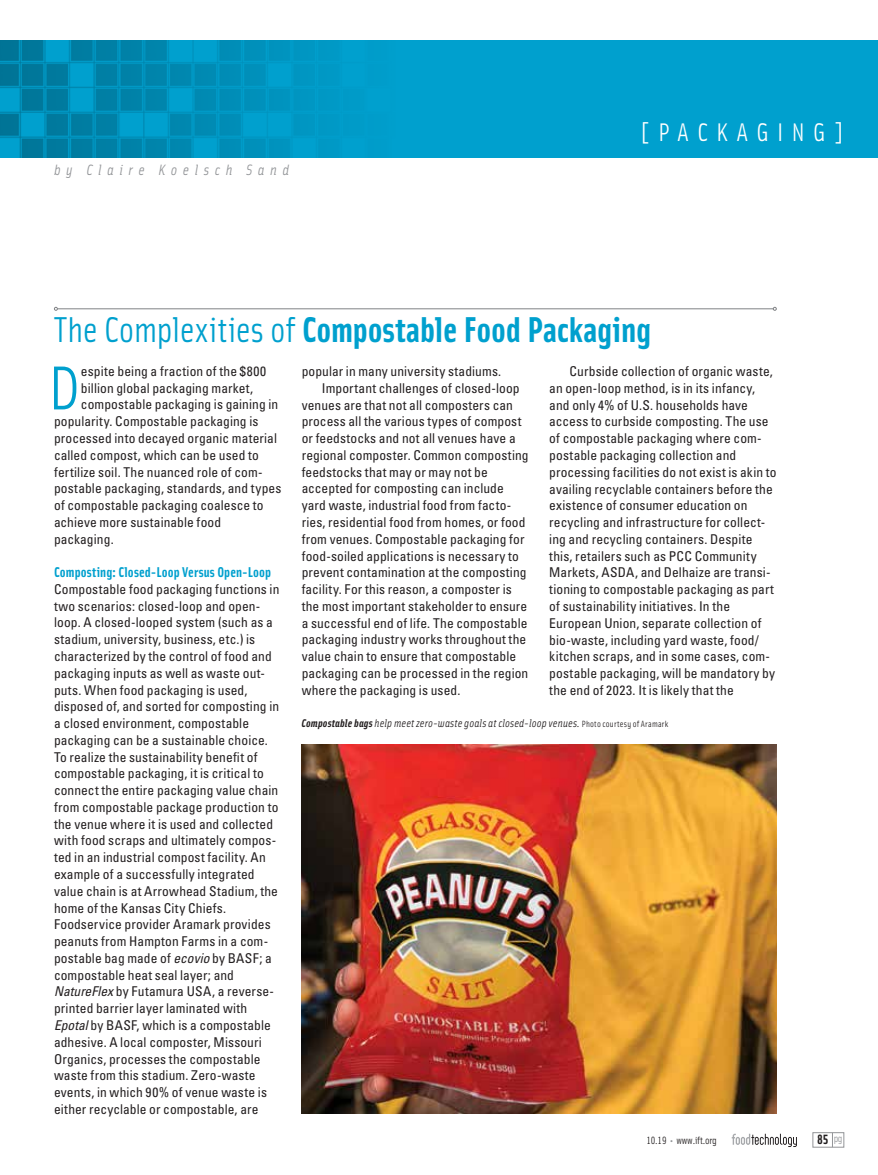
<style>
.page{position:relative;width:878px;height:1175px;background:#fff}
.page>*{position:absolute;margin:0;border:0;box-sizing:border-box;transform-origin:0 0}
.t1{font:62.1px "Solex Regular Lining";color:#00a0ce}
.t2{font:36px "Solex Bold Lining";letter-spacing:-.005em;color:#00a0ce}
.t3{font:25.5px "Solex Regular Lining";letter-spacing:.33em;color:#fff}
.t4{font:italic 15px "Solex Regular Lining";letter-spacing:.37em;color:#939598}
.t5{font:14.25px "Solex Bold Lining";letter-spacing:.005em;color:#00a0ce}
.t6{font:condensed 13.5px/16.8px "Univers LT Std";letter-spacing:.005em;color:#231f20}
.t7{font:13.5px "Solex Bold Lining";color:#231f20}
.t8{font:italic 11.25px "Solex Regular Lining";letter-spacing:.015em;color:#231f20}
.t9{font:10.5px "Solex Regular Lining";letter-spacing:-.02em;color:#231f20}
.s1{font-family:"Solex Regular Lining"}
.s2{font-family:"Solex Bold Lining"}
.s3{font-style:normal;font-size:9px}
.s4{font-style:italic}
.s5{color:#939598}
</style>
<div class="page">
<div style="left:812px;top:1132px;width:32px;height:15px;border:1px solid #939598"></div>
<svg style="left:731px;top:1133px;width:65px;height:14px"></svg>
<div style="left:0;top:40px;width:878px;height:118px;background:#00a0ce"></div>
<img style="left:0;top:40px;width:321px;height:118px">
<hr style="left:57px;top:308px;width:716px;height:1px;background:#808285">
<svg style="left:54px;top:307px;width:4px;height:4px"></svg>
<svg style="left:772px;top:307px;width:4px;height:4px"></svg>
<img style="left:302px;top:744px;width:474px;height:369px">
<p class="t4" style="left:54px;top:160px;width:236px">by Claire Koelsch Sand</p>
<h3 class="t3" style="left:639px;top:116px;width:206px">[PACKAGING]</h3>
<h2 class="t2" style="left:54px;top:306px;width:598px"><span class="s1">The Complexities of</span> Compostable Food Packaging</h2>
<h1 class="t1" style="left:49px;top:348px;width:33px">D</h1>
<p class="t6" style="left:81px;top:362px;width:186px">espite being a fraction of the $800</p>
<p class="t6" style="left:549px;top:363px;width:229px;text-indent:20px">Curbside collection of organic waste, an open-loop method, is in its infancy, and only 4% of U.S. households have access to curbside composting. The use of compostable packaging where com&shy;postable packaging collection and processing facilities do not exist is akin to availing recyclable containers before the existence of consumer education on recycling and infrastructure for collect&shy;ing and recycling containers. Despite this, retailers such as PCC Community Markets, ASDA, and Delhaize are transi&shy;tioning to compostable packaging as part of sustainability initiatives. In the European Union, separate collection of bio-waste, including yard waste, food/ kitchen scraps, and in some cases, com&shy;postable packaging, will be mandatory by the end of 2023. It is likely that the</p>
<p class="t8" style="left:301px;top:716px;width:368px"><span class="s2">Compostable bags</span> help meet zero-waste goals at closed-loop venues. <span class="s3">Photo courtesy of Aramark</span></p>
<p class="t6" style="left:301px;top:363px;width:201px">popular in many university stadiums.</p>
<p class="t6" style="left:322px;top:379px;width:199px">Important challenges of closed-loop</p>
<p class="t6" style="left:301px;top:396px;width:213px">venues are that not all composters can</p>
<p class="t6" style="left:301px;top:413px;width:221px">process all the various types of compost</p>
<p class="t6" style="left:301px;top:430px;width:215px">or feedstocks and not all venues have a</p>
<p class="t6" style="left:301px;top:446px;width:228px">regional composter. Common composting</p>
<p class="t6" style="left:301px;top:463px;width:188px">feedstocks that may or may not be</p>
<p class="t6" style="left:301px;top:480px;width:204px">accepted for composting can include</p>
<p class="t6" style="left:301px;top:497px;width:211px">yard waste, industrial food from facto-</p>
<p class="t6" style="left:301px;top:513px;width:225px">ries, residential food from homes, or food</p>
<p class="t6" style="left:301px;top:530px;width:224px">from venues. Compostable packaging for</p>
<p class="t6" style="left:301px;top:547px;width:219px">food-soiled applications is necessary to</p>
<p class="t6" style="left:301px;top:564px;width:226px">prevent contamination at the composting</p>
<p class="t6" style="left:301px;top:580px;width:212px">facility. For this reason, a composter is</p>
<p class="t6" style="left:301px;top:597px;width:227px">the most important stakeholder to ensure</p>
<p class="t6" style="left:301px;top:614px;width:227px">a successful end of life. The compostable</p>
<p class="t6" style="left:301px;top:631px;width:226px">packaging industry works throughout the</p>
<p class="t6" style="left:301px;top:648px;width:216px">value chain to ensure that compostable</p>
<p class="t6" style="left:301px;top:664px;width:228px">packaging can be processed in the region</p>
<p class="t6" style="left:301px;top:681px;width:160px">where the packaging is used.</p>
<p class="t6" style="left:81px;top:379px;width:174px">billion global packaging market,</p>
<p class="t6" style="left:81px;top:396px;width:199px">compostable packaging is gaining in</p>
<p class="t6" style="left:54px;top:413px;width:206px">popularity. Compostable packaging is</p>
<p class="t6" style="left:54px;top:429px;width:224px">processed into decayed organic material</p>
<p class="t6" style="left:54px;top:446px;width:206px">called compost, which can be used to</p>
<p class="t6" style="left:54px;top:463px;width:210px">fertilize soil. The nuanced role of com-</p>
<p class="t6" style="left:54px;top:480px;width:229px">postable packaging, standards, and types</p>
<p class="t6" style="left:54px;top:496px;width:211px">of compostable packaging coalesce to</p>
<p class="t6" style="left:54px;top:513px;width:169px">achieve more sustainable food</p>
<p class="t6" style="left:54px;top:530px;width:61px">packaging.</p>
<p class="t5" style="left:54px;top:563px;width:218px">Composting: Closed-Loop Versus Open-Loop</p>
<p class="t6" style="left:54px;top:580px;width:227px">Compostable food packaging functions in two scenarios: closed-loop and open&shy;loop. A closed-looped system (such as a stadium, university, business, etc.) is characterized by the control of food and packaging inputs as well as waste out&shy;puts. When food packaging is used, disposed of, and sorted for composting in a closed environment, compostable packaging can be a sustainable choice.<br>To realize the sustainability benefit of compostable packaging, it is critical to connect the entire packaging value chain from compostable package production to the venue where it is used and collected with food scraps and ultimately compos&shy;ted in an industrial compost facility. An example of a successfully integrated value chain is at Arrowhead Stadium, the home of the Kansas City Chiefs.<br>Foodservice provider Aramark provides peanuts from Hampton Farms in a com&shy;postable bag made of <span class="s4">ecovio</span> by BASF; a compostable heat seal layer; and <span class="s4">NatureFlex</span> by Futamura USA, a reverse&shy;printed barrier layer laminated with <span class="s4">Epotal</span> by BASF, which is a compostable adhesive. A local composter, Missouri Organics, processes the compostable waste from this stadium. Zero-waste events, in which 90% of venue waste is either recyclable or compostable, are</p>
<p class="t9" style="left:646px;top:1133px;width:72px">10.19 <span class="s5">•</span> www.ift.org</p>
<p class="t7" style="left:817px;top:1130px;width:27px">85 <sup>pg</sup></p>
</div>
